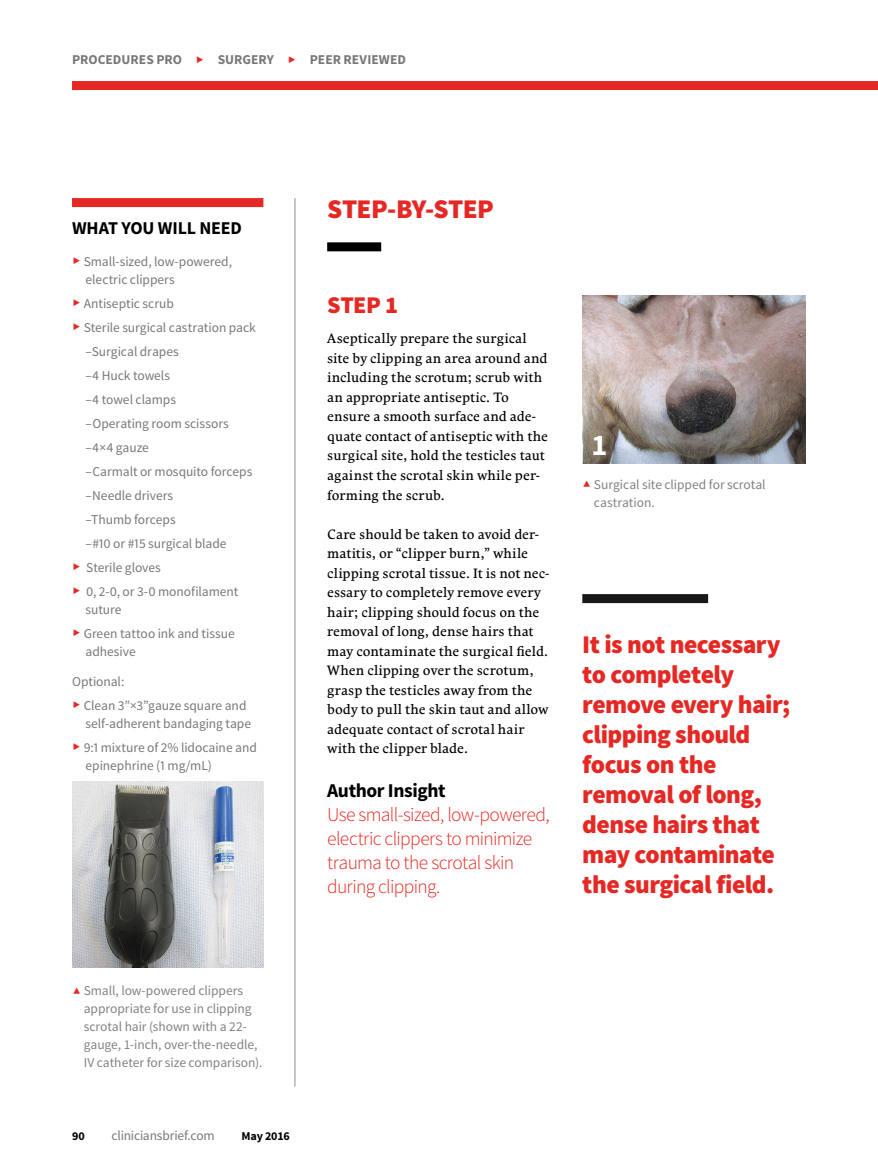
<style>
.page{position:relative;width:878px;height:1175px;background:#fff}
.page>*{position:absolute;margin:0;border:0;box-sizing:border-box;transform-origin:0 0}
.Figure_number_with{font:700 30px "Source Sans Pro";color:#fff}
.PP_Step-by-Step_he{font:900 27px "Source Sans Pro";letter-spacing:-.02em;color:#e52823}
.Large_Pullout_with{font:900 25.5px/30px "Source Sans Pro";letter-spacing:-.02em;color:#e52823}
.Steps{font:900 24px "Source Sans Pro";color:#e52823}
.Author_Insight_bod{font:300 19.5px/24px "Source Sans Pro";letter-spacing:-.035em;color:#e52823}
.Body_Comenia_Serif{font:700 19.5px "Source Sans Pro";letter-spacing:-.02em;color:#000}
.Sidebar_head_RED_R{font:700 18px "Source Sans Pro";letter-spacing:-.01em;color:#000}
.Body_Comenia_Serif-2{font:13.5px/19.5px "Comenia Serif Pro";letter-spacing:.01em;color:#000}
.Sidebar_Text_list{font:13.5px/18px "Source Sans Pro";letter-spacing:-.005em;color:#77787b}
.Figure_Caption{font:13.5px/18px "Source Sans Pro";letter-spacing:-.005em;color:#808285}
.t1{font:700 13.5px "Source Sans Pro";color:#77787b}
.t2{font:700 12px "Source Sans Pro";color:#000}
</style>
<div class="page">
<div style="left:72px;top:81px;width:806px;height:9px;background:#e52823"></div>
<div style="left:327px;top:242px;width:54px;height:9px;background:#000"></div>
<hr style="left:294px;top:198px;width:2px;height:888px;background:#b1b4b6">
<div style="left:582px;top:594px;width:126px;height:9px;background:#191818"></div>
<div style="left:72px;top:198px;width:191px;height:9px;background:#e52823"></div>
<img style="left:582px;top:296px;width:224px;height:167px">
<img style="left:72px;top:782px;width:191px;height:185px">
<p class="t1" style="left:72px;top:51px;width:111px">PROCEDURES PRO</p>
<p class="t1" style="left:218px;top:51px;width:58px">SURGERY</p>
<p class="t1" style="left:310px;top:51px;width:98px">PEER REVIEWED</p>
<p class="Sidebar_head_RED_R" style="left:72px;top:216px;width:171px">WHAT YOU WILL NEED</p>
<p class="Sidebar_Text_list" style="left:84px;top:252px;width:150px">Small-sized, low-powered, electric clippers</p>
<p class="Sidebar_Text_list" style="left:84px;top:294px;width:92px">Antiseptic scrub</p>
<p class="Sidebar_Text_list" style="left:84px;top:318px;width:174px">Sterile surgical castration pack</p>
<p class="Sidebar_Text_list" style="left:86px;top:342px;width:95px">–Surgical drapes</p>
<p class="Sidebar_Text_list" style="left:86px;top:366px;width:86px">–4 Huck towels</p>
<p class="Sidebar_Text_list" style="left:86px;top:390px;width:92px">–4 towel clamps</p>
<p class="Sidebar_Text_list" style="left:86px;top:414px;width:145px">–Operating room scissors</p>
<p class="Sidebar_Text_list" style="left:86px;top:438px;width:65px">–4×4 gauze</p>
<p class="Sidebar_Text_list" style="left:86px;top:462px;width:168px">–Carmalt or mosquito forceps</p>
<p class="Sidebar_Text_list" style="left:86px;top:486px;width:89px">–Needle drivers</p>
<p class="Sidebar_Text_list" style="left:86px;top:510px;width:92px">–Thumb forceps</p>
<p class="Sidebar_Text_list" style="left:86px;top:534px;width:143px">–#10 or #15 surgical blade</p>
<p class="Sidebar_Text_list" style="left:86px;top:558px;width:76px">Sterile gloves</p>
<p class="Sidebar_Text_list" style="left:86px;top:582px;width:154px">0, 2-0, or 3-0 monofilament suture</p>
<p class="Sidebar_Text_list" style="left:84px;top:624px;width:153px">Green tattoo ink and tissue adhesive</p>
<p class="Sidebar_Text_list" style="left:72px;top:672px;width:54px">Optional:</p>
<p class="Sidebar_Text_list" style="left:84px;top:696px;width:169px">Clean 3”×3”gauze square and self-adherent bandaging tape</p>
<p class="Sidebar_Text_list" style="left:84px;top:738px;width:175px">9:1 mixture of 2% lidocaine and epinephrine (1 mg/mL)</p>
<p class="Figure_Caption" style="left:84px;top:982px;width:180px">Small, low-powered clippers appropriate for use in clipping scrotal hair (shown with a 22- gauge, 1-inch, over-the-needle,<br>IV catheter for size comparison).</p>
<p class="t2" style="left:72px;top:1128px;width:14px">90</p>
<p class="Sidebar_Text_list" style="left:112px;top:1126px;width:105px">cliniciansbrief.com</p>
<p class="t2" style="left:241px;top:1128px;width:50px">May 2016</p>
<p class="PP_Step-by-Step_he" style="left:327px;top:192px;width:168px">STEP-BY-STEP</p>
<p class="Steps" style="left:327px;top:290px;width:72px">STEP 1</p>
<p class="Body_Comenia_Serif-2" style="left:327px;top:329px;width:222px">Aseptically prepare the surgical site by clipping an area around and including the scrotum; scrub with an appropriate antiseptic. To ensure a smooth surface and ade&shy;quate contact of antiseptic with the surgical site, hold the testicles taut against the scrotal skin while per&shy;forming the scrub.</p>
<p class="Body_Comenia_Serif-2" style="left:327px;top:524px;width:224px">Care should be taken to avoid der&shy;matitis, or “clipper burn,” while clipping scrotal tissue. It is not nec&shy;essary to completely remove every hair; clipping should focus on the removal of long, dense hairs that may contaminate the surgical field.<br>When clipping over the scrotum, grasp the testicles away from the body to pull the skin taut and allow adequate contact of scrotal hair with the clipper blade.</p>
<p class="Body_Comenia_Serif" style="left:327px;top:777px;width:120px">Author Insight</p>
<p class="Author_Insight_bod" style="left:327px;top:802px;width:224px">Use small-sized, low-powered, electric clippers to minimize trauma to the scrotal skin during clipping.</p>
<p class="Figure_number_with" style="left:591px;top:425px;width:17px">1</p>
<p class="Figure_Caption" style="left:594px;top:475px;width:173px">Surgical site clipped for scrotal castration.</p>
<p class="Large_Pullout_with" style="left:582px;top:630px;width:209px">It is not necessary to completely remove every hair; clipping should focus on the removal of long, dense hairs that may contaminate the surgical field.</p>
</div>
